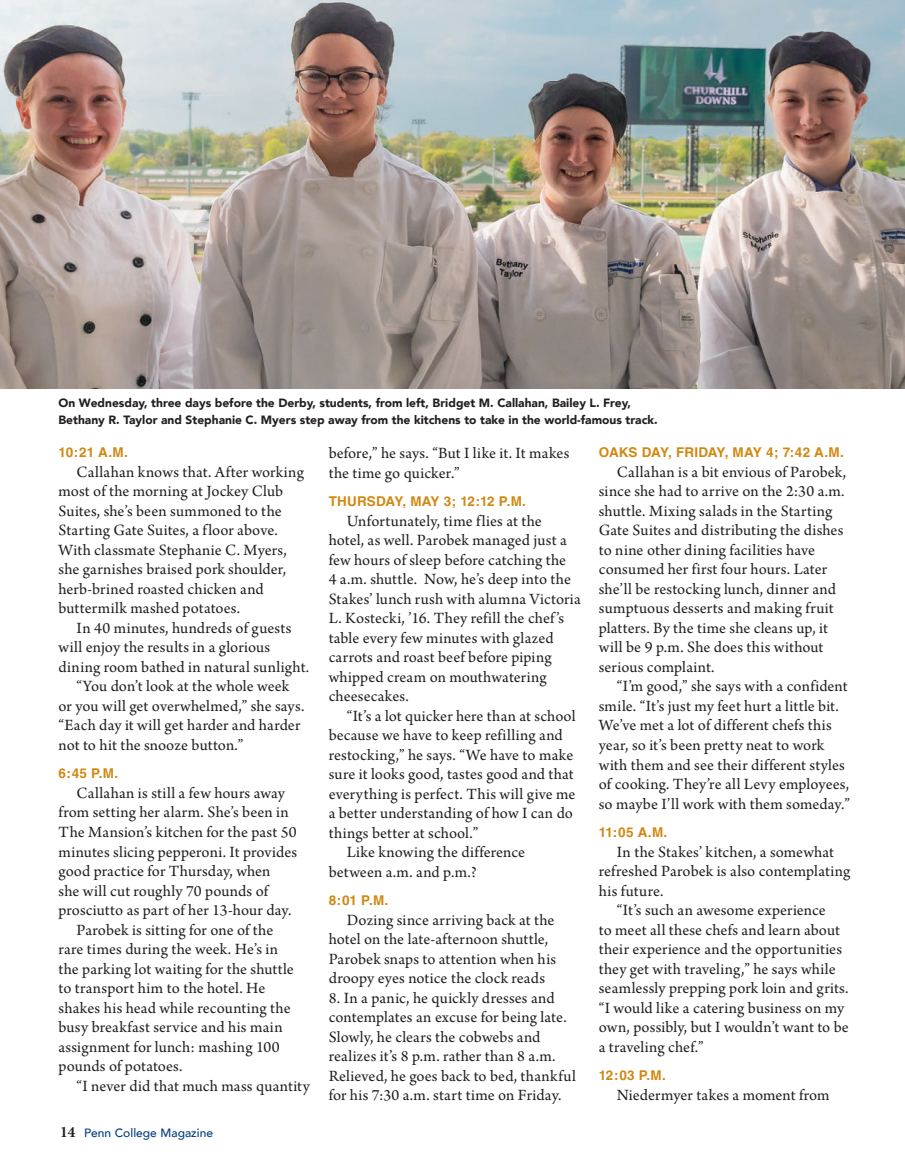
<style>
.page{position:relative;width:905px;height:1175px;background:#fff}
.page>*{position:absolute;margin:0;border:0;box-sizing:border-box;transform-origin:0 0}
.t1{font:16.5px/19.5px "Arno Pro";letter-spacing:.005em;color:#231f20}
.t2{font:700 13.5px "Helvetica";color:#d18813}
.t3{font:900 12px/16.5px "Avenir";color:#231f20}
.t4{font:500 12px "Avenir";color:#013d7d}
.s1{font-family:"New Baskerville";font-weight:700;font-size:15px;color:#231f20}
</style>
<div class="page">
<img style="left:0;top:0;width:904px;height:389px">
<p class="t3" style="left:58px;top:394px;width:600px">On Wednesday, three days before the Derby, students, from left, Bridget M. Callahan, Bailey L. Frey,<br>Bethany R. Taylor and Stephanie C. Myers step away from the kitchens to take in the world-famous track.</p>
<p class="t2" style="left:58px;top:444px;width:71px">10:21 A.M.</p>
<p class="t1" style="left:58px;top:463px;width:247px;text-indent:18px">Callahan knows that. After working most of the morning at Jockey Club Suites, she’s been summoned to the Starting Gate Suites, a floor above.<br>With classmate Stephanie C. Myers, she garnishes braised pork shoulder, herb-brined roasted chicken and buttermilk mashed potatoes.</p>
<p class="t1" style="left:76px;top:619px;width:216px">In 40 minutes, hundreds of guests</p>
<p class="t1" style="left:58px;top:638px;width:213px">will enjoy the results in a glorious</p>
<p class="t1" style="left:58px;top:658px;width:252px">dining room bathed in natural sunlight.</p>
<p class="t1" style="left:76px;top:677px;width:214px">“You don’t look at the whole week</p>
<p class="t1" style="left:58px;top:697px;width:247px">or you will get overwhelmed,” she says.</p>
<p class="t1" style="left:58px;top:716px;width:243px">“Each day it will get harder and harder</p>
<p class="t1" style="left:58px;top:736px;width:186px">not to hit the snooze button.”</p>
<p class="t2" style="left:58px;top:765px;width:61px">6:45 P.M.</p>
<p class="t1" style="left:76px;top:784px;width:210px">Callahan is still a few hours away</p>
<p class="t1" style="left:58px;top:803px;width:232px">from setting her alarm. She’s been in</p>
<p class="t1" style="left:58px;top:823px;width:240px">The Mansion’s kitchen for the past 50</p>
<p class="t1" style="left:58px;top:842px;width:240px">minutes slicing pepperoni. It provides</p>
<p class="t1" style="left:58px;top:862px;width:213px">good practice for Thursday, when</p>
<p class="t1" style="left:58px;top:881px;width:211px">she will cut roughly 70 pounds of</p>
<p class="t1" style="left:58px;top:901px;width:234px">prosciutto as part of her 13-hour day.</p>
<p class="t1" style="left:76px;top:920px;width:198px">Parobek is sitting for one of the</p>
<p class="t1" style="left:58px;top:940px;width:221px">rare times during the week. He’s in</p>
<p class="t1" style="left:58px;top:959px;width:237px">the parking lot waiting for the shuttle</p>
<p class="t1" style="left:58px;top:979px;width:208px">to transport him to the hotel. He</p>
<p class="t1" style="left:58px;top:998px;width:234px">shakes his head while recounting the</p>
<p class="t1" style="left:58px;top:1018px;width:225px">busy breakfast service and his main</p>
<p class="t1" style="left:58px;top:1037px;width:223px">assignment for lunch: mashing 100</p>
<p class="t1" style="left:58px;top:1057px;width:126px">pounds of potatoes.</p>
<p class="t1" style="left:76px;top:1076px;width:235px">“I never did that much mass quantity</p>
<p class="t4" style="left:60px;top:1122px;width:154px"><span class="s1">14</span> Penn College Magazine</p>
<p class="t1" style="left:329px;top:444px;width:242px">before,” he says. “But I like it. It makes the time go quicker.”</p>
<p class="t2" style="left:328px;top:493px;width:199px">THURSDAY, MAY 3; 12:12 P.M.</p>
<p class="t1" style="left:328px;top:512px;width:253px;text-indent:18px">Unfortunately, time flies at the hotel, as well. Parobek managed just a few hours of sleep before catching the<br>4 a.m. shuttle. Now, he’s deep into the Stakes’ lunch rush with alumna Victoria L. Kostecki, ’16. They refill the chef’s table every few minutes with glazed carrots and roast beef before piping whipped cream on mouthwatering cheesecakes.</p>
<p class="t1" style="left:346px;top:707px;width:230px">“It’s a lot quicker here than at school</p>
<p class="t1" style="left:328px;top:726px;width:235px">because we have to keep refilling and</p>
<p class="t1" style="left:328px;top:746px;width:246px">restocking,” he says. “We have to make</p>
<p class="t1" style="left:328px;top:765px;width:246px">sure it looks good, tastes good and that</p>
<p class="t1" style="left:328px;top:785px;width:248px">everything is perfect. This will give me</p>
<p class="t1" style="left:328px;top:804px;width:246px">a better understanding of how I can do</p>
<p class="t1" style="left:328px;top:824px;width:151px">things better at school.”</p>
<p class="t1" style="left:346px;top:843px;width:180px">Like knowing the difference</p>
<p class="t1" style="left:328px;top:863px;width:150px">between a.m. and p.m.?</p>
<p class="t2" style="left:328px;top:892px;width:61px">8:01 P.M.</p>
<p class="t1" style="left:328px;top:911px;width:229px;text-indent:18px">Dozing since arriving back at the hotel on the late-afternoon shuttle, Parobek snaps to attention when his droopy eyes notice the clock reads</p>
<p class="t1" style="left:328px;top:989px;width:249px">8. In a panic, he quickly dresses and contemplates an excuse for being late.<br>Slowly, he clears the cobwebs and realizes it’s 8 p.m. rather than 8 a.m.<br>Relieved, he goes back to bed, thankful for his 7:30 a.m. start time on Friday.</p>
<p class="t2" style="left:598px;top:444px;width:246px">OAKS DAY, FRIDAY, MAY 4; 7:42 A.M.</p>
<p class="t1" style="left:598px;top:463px;width:249px;text-indent:18px">Callahan is a bit envious of Parobek, since she had to arrive on the 2:30 a.m. shuttle. Mixing salads in the Starting Gate Suites and distributing the dishes to nine other dining facilities have consumed her first four hours. Later she’ll be restocking lunch, dinner and sumptuous desserts and making fruit platters. By the time she cleans up, it will be 9 p.m. She does this without serious complaint.</p>
<p class="t1" style="left:598px;top:677px;width:252px;text-indent:18px">“I’m good,” she says with a confident smile. “It’s just my feet hurt a little bit.<br>We’ve met a lot of different chefs this year, so it’s been pretty neat to work with them and see their different styles of cooking. They’re all Levy employees, so maybe I’ll work with them someday.”</p>
<p class="t2" style="left:598px;top:824px;width:70px">11:05 A.M.</p>
<p class="t1" style="left:598px;top:842px;width:253px;text-indent:18px">In the Stakes’ kitchen, a somewhat refreshed Parobek is also contemplating his future.</p>
<p class="t1" style="left:598px;top:901px;width:251px;text-indent:18px">“It’s such an awesome experience<br>to meet all these chefs and learn about their experience and the opportunities they get with traveling,” he says while seamlessly prepping pork loin and grits. “I would like a catering business on my own, possibly, but I wouldn’t want to be a traveling chef.”</p>
<p class="t2" style="left:598px;top:1067px;width:69px">12:03 P.M.</p>
<p class="t1" style="left:616px;top:1085px;width:214px">Niedermyer takes a moment from</p>
</div>
